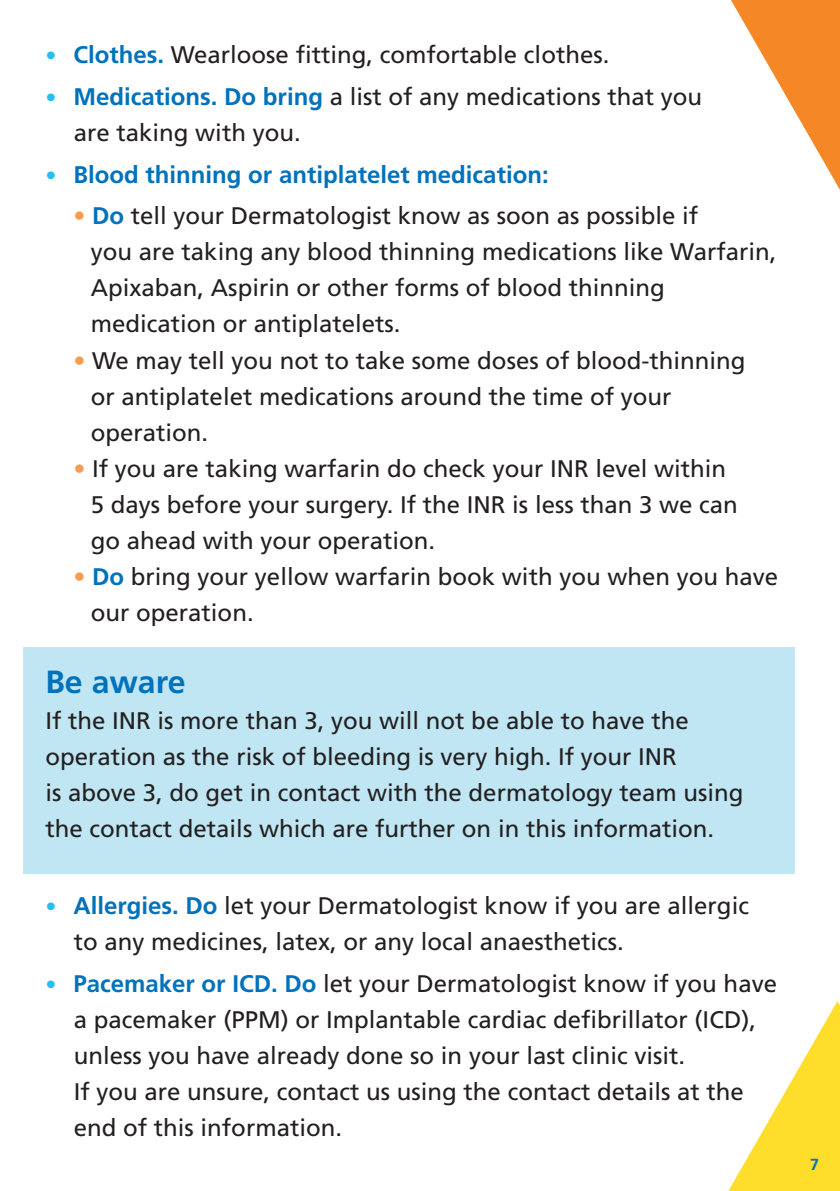
<style>
.page{position:relative;width:840px;height:1191px;background:#fff}
.page>*{position:absolute;margin:0;border:0;box-sizing:border-box;transform-origin:0 0}
.Large_title{font:700 32px "Frutiger";color:#0072bc}
.Bullet_points{font:24px/36px "Frutiger LT Std";color:#231f20}
.t1{font:700 24px "Frutiger LT Std";color:#0072bc}
.t2{font:700 16px "Frutiger";color:#0072bc}
.s1{font-family:"Frutiger";font-size:22px;color:#26bff0}
.s2{font-weight:700;color:#0072bc}
.s3{font-family:"Frutiger";font-weight:400;font-size:22px;color:#26bff0}
.s4{font-family:"Frutiger";color:#f79b4d}
</style>
<div class="page">
<div style="left:23px;top:647px;width:771px;height:227px;background:#bfe6f2"></div>
<svg style="left:728px;top:1001px;width:111px;height:190px"></svg>
<svg style="left:731px;top:0;width:108px;height:188px"></svg>
<p class="Bullet_points" style="left:45px;top:37px;width:565px"><span class="s1">•</span> <span class="s2">Clothes.</span> Wearloose fitting, comfortable clothes.</p>
<p class="Bullet_points" style="left:74px;top:79px;width:629px;text-indent:-28px"><span class="s1">•</span> <span class="s2">Medications. Do bring</span> a list of any medications that you are taking with you.</p>
<p class="t1" style="left:45px;top:160px;width:504px"><span class="s3">•</span> Blood thinning or antiplatelet medication:</p>
<p class="Bullet_points" style="left:91px;top:198px;width:687px;text-indent:-17px"><span class="s4">•</span> <span class="s2">Do</span> tell your Dermatologist know as soon as possible if<br>you are taking any blood thinning medications like Warfarin,<br>Apixaban, Aspirin or other forms of blood thinning</p>
<p class="Bullet_points" style="left:91px;top:306px;width:311px">medication or antiplatelets.</p>
<p class="Bullet_points" style="left:91px;top:342px;width:656px;text-indent:-17px"><span class="s4">•</span> We may tell you not to take some doses of blood-thinning or antiplatelet medications around the time of your operation.</p>
<p class="Bullet_points" style="left:91px;top:450px;width:648px;text-indent:-17px"><span class="s4">•</span> If you are taking warfarin do check your INR level within<br>5 days before your surgery. If the INR is less than 3 we can go ahead with your operation.</p>
<p class="Bullet_points" style="left:91px;top:558px;width:688px;text-indent:-17px"><span class="s4">•</span> <span class="s2">Do</span> bring your yellow warfarin book with you when you have our operation.</p>
<p class="Large_title" style="left:45px;top:662px;width:141px">Be aware</p>
<p class="Bullet_points" style="left:45px;top:702px;width:699px">If the INR is more than 3, you will not be able to have the operation as the risk of bleeding is very high. If your INR<br>is above 3, do get in contact with the dermatology team using the contact details which are further on in this information.</p>
<p class="Bullet_points" style="left:74px;top:888px;width:676px;text-indent:-28px"><span class="s1">•</span> <span class="s2">Allergies. Do</span> let your Dermatologist know if you are allergic to any medicines, latex, or any local anaesthetics.</p>
<p class="Bullet_points" style="left:74px;top:965px;width:704px;text-indent:-28px"><span class="s1">•</span> <span class="s2">Pacemaker or ICD. Do</span> let your Dermatologist know if you have a pacemaker (PPM) or Implantable cardiac defibrillator (ICD), unless you have already done so in your last clinic visit.<br>If you are unsure, contact us using the contact details at the end of this information.</p>
<p class="t2" style="left:809px;top:1154px;width:10px">7</p>
</div>
